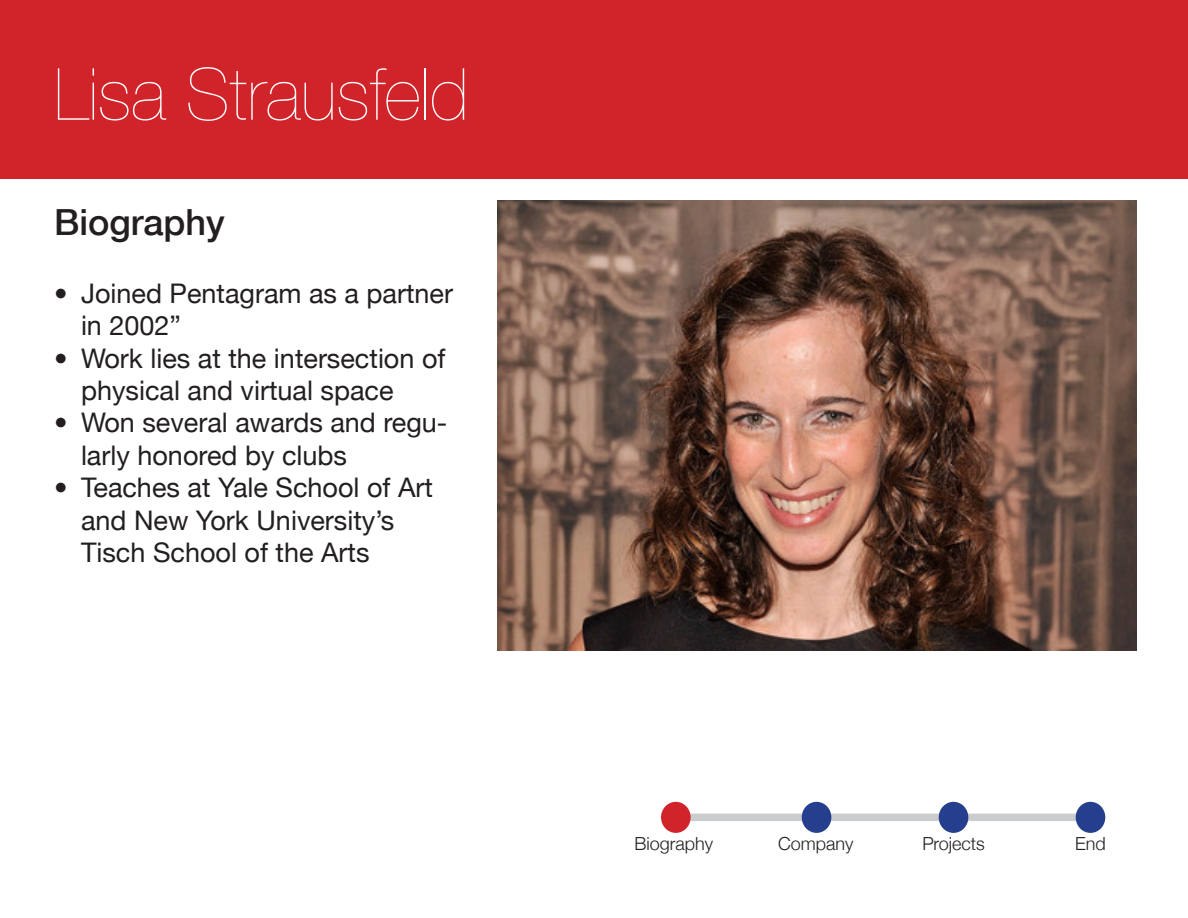
<style>
.page{position:relative;width:1188px;height:918px;background:#fff}
.page>*{position:absolute;margin:0;border:0;box-sizing:border-box;transform-origin:0 0}
.t1{font:200 72px "Helvetica Neue";color:#fff}
.t2{font:500 36px "Helvetica Neue";color:#231f20}
.t3{font:27px/32.4px "Helvetica Neue";color:#231f20}
.t4{font:300 18px "Helvetica Neue";color:#231f20}
</style>
<div class="page">
<div style="left:0;top:0;width:1188px;height:179px;background:#d1232a"></div>
<div style="left:676px;top:814px;width:415px;height:7px;background:#cbccce"></div>
<div style="left:661px;top:802px;width:30px;height:31px;background:#d1232a;border-radius:50%"></div>
<div style="left:802px;top:802px;width:29px;height:31px;background:#253f8e;border-radius:50%"></div>
<div style="left:939px;top:802px;width:29px;height:31px;background:#253f8e;border-radius:50%"></div>
<div style="left:1076px;top:802px;width:29px;height:31px;background:#253f8e;border-radius:50%"></div>
<img style="left:497px;top:200px;width:639px;height:450px">
<p class="t1" style="left:54px;top:53px;width:416px">Lisa Strausfeld</p>
<p class="t2" style="left:54px;top:200px;width:172px">Biography</p>
<p class="t3" style="left:81px;top:277px;width:374px;text-indent:-27px">• Joined Pentagram as a partner in 2002”</p>
<p class="t3" style="left:81px;top:342px;width:366px;text-indent:-27px">• Work lies at the intersection of physical and virtual space</p>
<p class="t3" style="left:81px;top:406px;width:368px;text-indent:-27px">• Won several awards and regu&shy;larly honored by clubs</p>
<p class="t3" style="left:81px;top:471px;width:354px;text-indent:-27px">• Teaches at Yale School of Art and New York University’s<br>Tisch School of the Arts</p>
<p class="t4" style="left:634px;top:833px;width:80px">Biography</p>
<p class="t4" style="left:778px;top:833px;width:77px">Company</p>
<p class="t4" style="left:922px;top:833px;width:64px">Projects</p>
<p class="t4" style="left:1075px;top:833px;width:32px">End</p>
</div>
